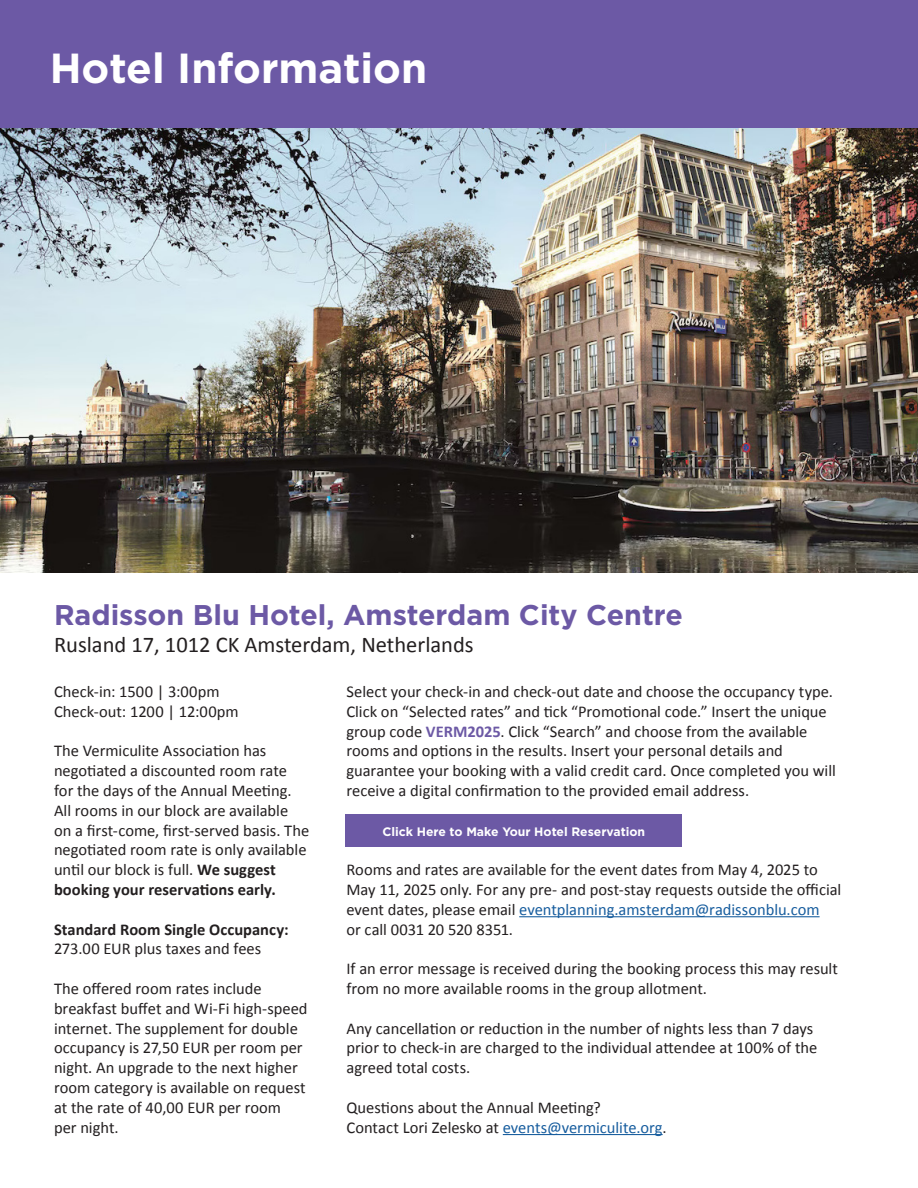
<style>
.page{position:relative;width:918px;height:1188px;background:#fff}
.page>*{position:absolute;margin:0;border:0;box-sizing:border-box;transform-origin:0 0}
.t1{font:700 42px "Gotham";color:#fff}
.t2{font:700 28.5px "Gotham";color:#6c59a5}
.t3{font:22.5px "Calibri";color:#231f20}
.t4{font:16.5px/19.8px "Calibri";color:#231f20}
.t5{font:16.5px "Calibri";color:#175d9e}
.t6{font:700 16.5px "Calibri";color:#231f20}
.t7{font:700 12.3px "Gotham";color:#fff}
.s1{font-weight:700}
.s2{font-weight:700;color:#6c59a5}
.s3{color:#175d9e}
.s4{color:#231f20}
</style>
<div class="page">
<hr style="left:519px;top:916px;width:301px;height:1px;background:#175d9e">
<hr style="left:503px;top:1134px;width:160px;height:1px;background:#175d9e">
<img style="left:0;top:127px;width:918px;height:445px">
<div style="left:0;top:0;width:918px;height:127px;background:#6c59a5"></div>
<div style="left:345px;top:814px;width:337px;height:33px;background:#6c59a5"></div>
<p class="t1" style="left:50px;top:41px;width:379px">Hotel Information</p>
<p class="t2" style="left:54px;top:596px;width:630px">Radisson Blu Hotel, Amsterdam City Centre</p>
<p class="t3" style="left:54px;top:631px;width:421px">Rusland 17, 1012 CK Amsterdam, Netherlands</p>
<p class="t4" style="left:54px;top:682px;width:167px">Check-in: 1500 | 3:00pm</p>
<p class="t4" style="left:54px;top:702px;width:186px">Check-out: 1200 | 12:00pm</p>
<p class="t4" style="left:54px;top:741px;width:257px">The Vermiculite Association has negotiated a discounted room rate for the days of the Annual Meeting.<br>All rooms in our block are available on a first-come, first-served basis. The negotiated room rate is only available until our block is full. <span class="s1">We suggest booking your reservations early.</span></p>
<p class="t6" style="left:54px;top:919px;width:236px">Standard Room Single Occupancy:</p>
<p class="t4" style="left:54px;top:939px;width:209px">273.00 EUR plus taxes and fees</p>
<p class="t4" style="left:54px;top:979px;width:255px">The offered room rates include breakfast buffet and Wi-Fi high-speed internet. The supplement for double occupancy is 27,50 EUR per room per night. An upgrade to the next higher room category is available on request at the rate of 40,00 EUR per room</p>
<p class="t4" style="left:54px;top:1117px;width:66px">per night.</p>
<p class="t4" style="left:346px;top:682px;width:491px">Select your check-in and check-out date and choose the occupancy type.<br>Click on “Selected rates” and tick “Promotional code.” Insert the unique group code <span class="s2">VERM2025</span>. Click “Search” and choose from the available rooms and options in the results. Insert your personal details and guarantee your booking with a valid credit card. Once completed you will receive a digital confirmation to the provided email address.</p>
<p class="t7" style="left:382px;top:823px;width:264px">Click Here to Make Your Hotel Reservation</p>
<p class="t4" style="left:346px;top:860px;width:496px">Rooms and rates are available for the event dates from May 4, 2025 to<br>May 11, 2025 only. For any pre- and post-stay requests outside the official event dates, please email <span class="s3">eventplanning.amsterdam@radissonblu.com</span></p>
<p class="t4" style="left:346px;top:919px;width:168px">or call 0031 20 520 8351.</p>
<p class="t4" style="left:346px;top:959px;width:493px">If an error message is received during the booking process this may result from no more available rooms in the group allotment.</p>
<p class="t4" style="left:346px;top:1018px;width:472px">Any cancellation or reduction in the number of nights less than 7 days prior to check-in are charged to the individual attendee at 100% of the agreed total costs.</p>
<p class="t4" style="left:346px;top:1098px;width:256px">Questions about the Annual Meeting?</p>
<p class="t5" style="left:346px;top:1117px;width:322px"><span class="s4">Contact Lori Zelesko at</span> events@vermiculite.org<span class="s4">.</span></p>
</div>
